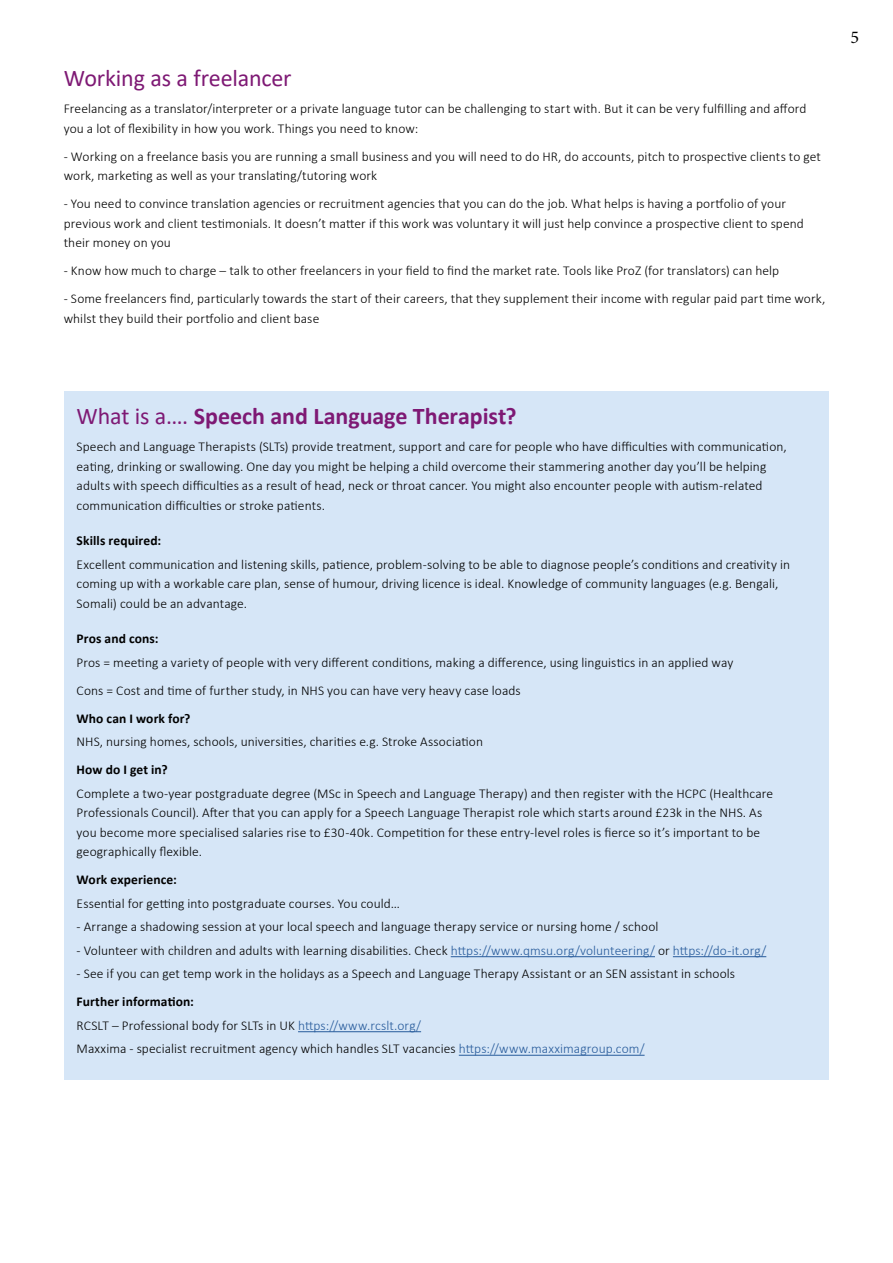
<style>
.page{position:relative;width:893px;height:1263px;background:#fff}
.page>*{position:absolute;margin:0;border:0;box-sizing:border-box;transform-origin:0 0}
.t1{font:700 24px "Calibri";letter-spacing:-.005em;color:#7e1974}
.t2{font:24px "Calibri";letter-spacing:-.005em;color:#7e1974}
.t3{font:18px "Minion Pro";color:#000}
.t4{font:300 13.5px/19.5px "Calibri";letter-spacing:.005em;color:#000}
.t5{font:700 13.5px "Calibri";letter-spacing:.01em;color:#000}
.s1{font-weight:400}
.s2{color:#275b9b}
.s3{font-weight:700}
</style>
<div class="page">
<div style="left:64px;top:391px;width:765px;height:689px;background:#d6e6f7"></div>
<hr style="left:451px;top:956px;width:204px;height:1px;background:#275b9b">
<hr style="left:673px;top:956px;width:93px;height:1px;background:#275b9b">
<hr style="left:298px;top:1031px;width:123px;height:1px;background:#275b9b">
<hr style="left:459px;top:1055px;width:186px;height:1px;background:#275b9b">
<h1 class="t2" style="left:64px;top:62px;width:229px">Working as a freelancer</h1>
<p class="t4" style="left:64px;top:99px;width:744px">Freelancing as a translator/interpreter or a private language tutor can be challenging to start with. But it can be very fulfilling and afford you a lot of flexibility in how you work. Things you need to know:</p>
<p class="t4" style="left:64px;top:146px;width:759px">- Working on a freelance basis you are running a small business and you will need to do HR, do accounts, pitch to prospective clients to get work, marketing as well as your translating/tutoring work</p>
<p class="t4" style="left:64px;top:194px;width:742px">- You need to convince translation agencies or recruitment agencies that you can do the job. What helps is having a portfolio of your previous work and client testimonials. It doesn’t matter if this work was voluntary it will just help convince a prospective client to spend their money on you</p>
<p class="t4" style="left:64px;top:261px;width:717px">- Know how much to charge – talk to other freelancers in your field to find the market rate. Tools like ProZ (for translators) can help</p>
<p class="t4" style="left:64px;top:289px;width:763px">- Some freelancers find, particularly towards the start of their careers, that they supplement their income with regular paid part time work, whilst they build their portfolio and client base</p>
<h2 class="t3" style="left:850px;top:25px;width:10px">5</h2>
<h1 class="t1" style="left:77px;top:399px;width:441px"><span class="s1">What is a….</span> Speech and Language Therapist?</h1>
<p class="t4" style="left:77px;top:437px;width:712px">Speech and Language Therapists (SLTs) provide treatment, support and care for people who have difficulties with communication, eating, drinking or swallowing. One day you might be helping a child overcome their stammering another day you’ll be helping adults with speech difficulties as a result of head, neck or throat cancer. You might also encounter people with autism-related communication difficulties or stroke patients.</p>
<p class="t5" style="left:77px;top:531px;width:86px">Skills required:</p>
<p class="t4" style="left:77px;top:554px;width:715px">Excellent communication and listening skills, patience, problem-solving to be able to diagnose people’s conditions and creativity in coming up with a workable care plan, sense of humour, driving licence is ideal. Knowledge of community languages (e.g. Bengali,<br>Somali) could be an advantage.</p>
<p class="t5" style="left:77px;top:629px;width:84px">Pros and cons:</p>
<p class="t4" style="left:77px;top:648px;width:658px;line-height:28px">Pros = meeting a variety of people with very different conditions, making a difference, using linguistics in an applied way<br>Cons = Cost and time of further study, in NHS you can have very heavy case loads</p>
<p class="t5" style="left:77px;top:709px;width:115px">Who can I work for?</p>
<p class="t4" style="left:77px;top:732px;width:408px">NHS, nursing homes, schools, universities, charities e.g. Stroke Association</p>
<p class="t5" style="left:77px;top:760px;width:93px">How do I get in?</p>
<p class="t4" style="left:77px;top:783px;width:698px">Complete a two-year postgraduate degree (MSc in Speech and Language Therapy) and then register with the HCPC (Healthcare Professionals Council). After that you can apply for a Speech Language Therapist role which starts around £23k in the NHS. As you become more specialised salaries rise to £30-40k. Competition for these entry-level roles is fierce so it’s important to be geographically flexible.</p>
<p class="t5" style="left:77px;top:870px;width:102px">Work experience:</p>
<p class="t4" style="left:77px;top:893px;width:325px">Essential for getting into postgraduate courses. You could…</p>
<p class="t4" style="left:77px;top:917px;width:583px">- Arrange a shadowing session at your local speech and language therapy service or nursing home / school</p>
<p class="t4" style="left:77px;top:940px;width:691px">- Volunteer with children and adults with learning disabilities. Check <span class="s2">https://www.qmsu.org/volunteering/</span> or <span class="s2">https://do-it.org/</span></p>
<p class="t4" style="left:77px;top:964px;width:660px">- See if you can get temp work in the holidays as a Speech and Language Therapy Assistant or an SEN assistant in schools</p>
<p class="t4" style="left:77px;top:990px;width:569px;line-height:23.5px"><span class="s3">Further information:<br></span>RCSLT – Professional body for SLTs in UK <span class="s2">https://www.rcslt.org/<br></span>Maxxima - specialist recruitment agency which handles SLT vacancies <span class="s2">https://www.maxximagroup.com/</span></p>
</div>
